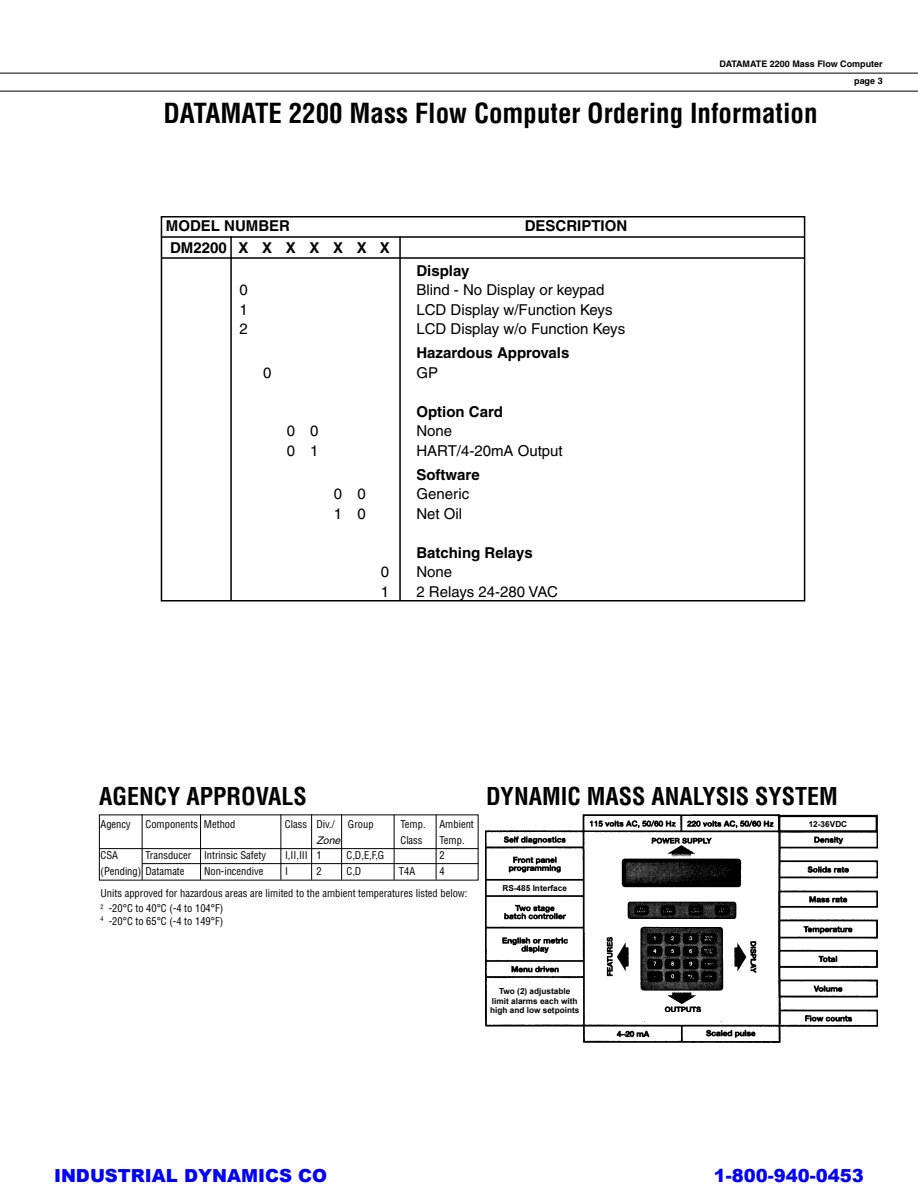
<style>
.page{position:relative;width:918px;height:1188px;background:#fff}
.page>*{position:absolute;margin:0;border:0;box-sizing:border-box;transform-origin:0 0}
.t1{font:700 condensed 27px "Helvetica";color:#000}
.t2{font:700 condensed 24px "Helvetica";color:#000}
.t3{font:900 18px "Arial";color:#00f}
.t4{font:15px "Helvetica";color:#000}
.t5{font:700 15px "Helvetica";color:#000}
.t6{font:700 15px "Helvetica";letter-spacing:.885em;color:#000}
.t7{font:condensed 10.5px/21.6px "Helvetica";color:#000}
.t8{font:italic 10.5px "Helvetica";color:#000}
.t9{font:700 9px/16.8px "Helvetica";color:#000;text-align:right}
.t10{font:700 8.25px/9.9px "Arial";color:#000;text-align:center}
</style>
<div class="page">
<hr style="left:142px;top:814px;width:1px;height:66px;background:#000">
<hr style="left:200px;top:814px;width:1px;height:66px;background:#000">
<hr style="left:280px;top:814px;width:1px;height:66px;background:#000">
<hr style="left:311px;top:814px;width:1px;height:66px;background:#000">
<hr style="left:341px;top:814px;width:1px;height:66px;background:#000">
<hr style="left:394px;top:814px;width:1px;height:66px;background:#000">
<hr style="left:99px;top:848px;width:379px;height:1px;background:#000">
<hr style="left:142px;top:863px;width:336px;height:1px;background:#000">
<hr style="left:0;top:73px;width:918px;height:1px;background:#000">
<hr style="left:0;top:91px;width:918px;height:1px;background:#000">
<hr style="left:436px;top:814px;width:1px;height:66px;background:#000">
<img style="left:485px;top:814px;width:393px;height:230px">
<div style="left:488px;top:882px;width:93px;height:12px;background:#fff"></div>
<div style="left:490px;top:980px;width:90px;height:41px;background:#fff"></div>
<div style="left:779px;top:816px;width:98px;height:15px;background:#fff"></div>
<div style="left:778px;top:815px;width:100px;height:17px;border:2px solid #000"></div>
<div style="left:636px;top:1012px;width:93px;height:10px;background:#fff"></div>
<div style="left:161px;top:216px;width:644px;height:386px;border:2px solid #000"></div>
<hr style="left:162px;top:236px;width:643px;height:2px;background:#000">
<hr style="left:162px;top:257px;width:643px;height:2px;background:#000">
<hr style="left:230px;top:236px;width:2px;height:364px;background:#000">
<hr style="left:399px;top:236px;width:2px;height:364px;background:#000">
<p class="t9" style="left:720px;top:55px;width:165px">DATAMATE 2200 Mass Flow Computer page 3</p>
<h1 class="t1" style="left:163px;top:97px;width:656px">DATAMATE 2200 MASS FLOW COMPUTER ORDERING INFORMATION</h1>
<h3 class="t5" style="left:166px;top:216px;width:118px">MODEL NUMBERD</h3>
<h3 class="t5" style="left:536px;top:216px;width:93px">ESCRIPTION</h3>
<h3 class="t6" style="left:170px;top:239px;width:221px">DM2200XXXXXXX</h3>
<h3 class="t5" style="left:416px;top:261px;width:55px">Display</h3>
<h3 class="t4" style="left:239px;top:281px;width:10px">0</h3>
<h3 class="t4" style="left:416px;top:281px;width:190px">Blind - No Display or keypad</h3>
<h3 class="t4" style="left:239px;top:301px;width:10px">1</h3>
<h3 class="t4" style="left:416px;top:301px;width:198px">LCD Display w/Function Keys</h3>
<h3 class="t4" style="left:239px;top:320px;width:10px">2</h3>
<h3 class="t4" style="left:416px;top:320px;width:210px">LCD Display w/o Function Keys</h3>
<h3 class="t5" style="left:416px;top:344px;width:154px">Hazardous Approvals</h3>
<h3 class="t4" style="left:263px;top:364px;width:10px">0</h3>
<h3 class="t4" style="left:416px;top:364px;width:23px">GP</h3>
<h3 class="t5" style="left:416px;top:402px;width:88px">Option Card</h3>
<h3 class="t4" style="left:287px;top:422px;width:33px">0 0</h3>
<h3 class="t4" style="left:416px;top:422px;width:37px">None</h3>
<h3 class="t4" style="left:287px;top:442px;width:33px">0 1</h3>
<h3 class="t4" style="left:416px;top:442px;width:148px">HART/4-20mA Output</h3>
<h3 class="t5" style="left:416px;top:465px;width:65px">Software</h3>
<h3 class="t4" style="left:334px;top:485px;width:33px">0 0</h3>
<h3 class="t4" style="left:416px;top:485px;width:54px">Generic</h3>
<h3 class="t4" style="left:334px;top:505px;width:33px">1 0</h3>
<h3 class="t4" style="left:416px;top:505px;width:47px">Net Oil</h3>
<h3 class="t5" style="left:416px;top:543px;width:118px">Batching Relays</h3>
<h3 class="t4" style="left:381px;top:563px;width:10px">0</h3>
<h3 class="t4" style="left:416px;top:563px;width:37px">None</h3>
<h3 class="t4" style="left:381px;top:583px;width:10px">1</h3>
<h3 class="t4" style="left:416px;top:583px;width:143px">2 Relays 24-280 VAC</h3>
<h2 class="t2" style="left:99px;top:781px;width:95px">AGENCY APPRO</h2>
<h2 class="t2" style="left:256px;top:781px;width:50px">VALS</h2>
<p class="t7" style="left:100px;top:813px;width:32px">Agency</p>
<p class="t7" style="left:146px;top:813px;width:91px">Components Method</p>
<p class="t7" style="left:285px;top:813px;width:90px">Class Div./ Group</p>
<p class="t7" style="left:400px;top:813px;width:27px">Temp.</p>
<p class="t7" style="left:439px;top:813px;width:36px">Ambient</p>
<p class="t8" style="left:316px;top:834px;width:25px">Zone</p>
<p class="t7" style="left:400px;top:829px;width:24px">Class</p>
<p class="t7" style="left:439px;top:829px;width:27px">Temp.</p>
<p class="t7" style="left:100px;top:845px;width:19px">CSA</p>
<p class="t7" style="left:146px;top:845px;width:122px">Transducer Intrinsic Safety</p>
<p class="t7" style="left:285px;top:845px;width:38px">I,II,III 1</p>
<p class="t7" style="left:346px;top:845px;width:39px">C,D,E,F,G</p>
<p class="t7" style="left:439px;top:845px;width:7px">2</p>
<p class="t7" style="left:101px;top:860px;width:86px">(Pending) Datamate</p>
<p class="t7" style="left:204px;top:860px;width:61px">Non-incendive</p>
<p class="t7" style="left:285px;top:860px;width:4px">I</p>
<p class="t7" style="left:317px;top:860px;width:7px">2</p>
<p class="t7" style="left:346px;top:860px;width:16px">C,D</p>
<p class="t7" style="left:399px;top:860px;width:18px">T4A</p>
<p class="t7" style="left:101px;top:860px;width:369px;text-indent:339px">4<br>Units approved for hazardous areas are limited to the ambient temperatures listed below:</p>
<p class="t7" style="left:100px;top:902px;width:124px;line-height:12.6px"><sup>2</sup> -20°C to 40°C (-4 to 104°F)<br><sup>4</sup> -20°C to 65°C (-4 to 149°F)</p>
<h2 class="t2" style="left:486px;top:781px;width:14px">DYNAMICMASSANA</h2>
<h2 class="t2" style="left:693px;top:781px;width:23px">LYSISSYSTEM</h2>
<p class="t10" style="left:502px;top:883px;width:66px">RS-485 Interface</p>
<p class="t10" style="left:809px;top:819px;width:40px">12-36VDC</p>
<p class="t10" style="left:490px;top:986px;width:91px">Two (2) adjustable limit alarms each with high and low setpoints</p>
<h3 class="t3" style="left:54px;top:1163px;width:274px">INDUSTRIAL DYNAMICS CO</h3>
<h3 class="t3" style="left:714px;top:1163px;width:152px">1-800-940-0453</h3>
</div>
